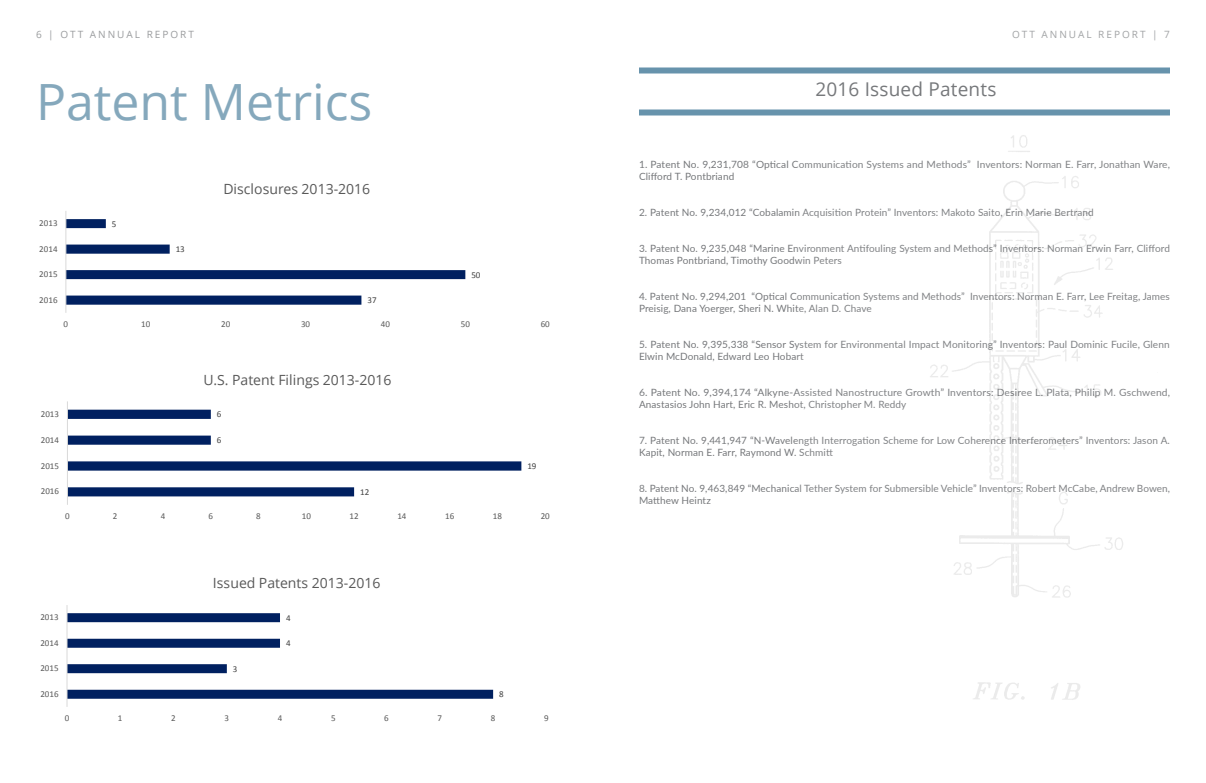
<style>
.page{position:relative;width:1206px;height:783px;background:#fff}
.page>*{position:absolute;margin:0;border:0;box-sizing:border-box;transform-origin:0 0}
.t1{font:50px "Open Sans";color:#6793ac}
.Georgia_bold_italic{font:19px "Open Sans";letter-spacing:.01em;color:#76787b}
.t2{font:14px "Open Sans";color:#595959}
.t3{font:10px/12px "Lato";letter-spacing:.01em;color:#76787b}
.t4{font:10px "Open Sans";letter-spacing:.2em;color:#9a9c9e}
.t5{font:9px "Calibri";color:#595959}
.t6{font:9px "Calibri";color:#404040}
</style>
<div class="page">
<img style="left:797px;top:67px;width:373px;height:633px">
<div style="left:639px;top:68px;width:531px;height:6px;background:#6793ac"></div>
<div style="left:639px;top:110px;width:531px;height:6px;background:#6793ac"></div>
<svg style="left:67px;top:219px;width:398px;height:86px"></svg>
<hr style="left:66px;top:211px;width:1px;height:102px;background:#d9d9d9">
<svg style="left:68px;top:410px;width:453px;height:86px"></svg>
<hr style="left:67px;top:401px;width:1px;height:104px;background:#d9d9d9">
<svg style="left:68px;top:613px;width:425px;height:86px"></svg>
<hr style="left:67px;top:605px;width:1px;height:102px;background:#d9d9d9">
<p class="t4" style="left:36px;top:27px;width:159px">6 | OTT ANNUAL REPORT</p>
<p class="t4" style="left:1012px;top:27px;width:159px">OTT ANNUAL REPORT | 7</p>
<h1 class="t1" style="left:36px;top:68px;width:338px">Patent Metrics</h1>
<p class="t2" style="left:223px;top:180px;width:148px">Disclosures 2013-2016</p>
<p class="t5" style="left:39px;top:217px;width:20px">2013</p>
<p class="t6" style="left:112px;top:218px;width:6px">5</p>
<p class="t5" style="left:39px;top:243px;width:20px">2014</p>
<p class="t6" style="left:176px;top:243px;width:11px">13</p>
<p class="t5" style="left:39px;top:268px;width:20px">2015</p>
<p class="t6" style="left:471px;top:269px;width:11px">50</p>
<p class="t5" style="left:39px;top:294px;width:20px">2016</p>
<p class="t6" style="left:367px;top:294px;width:11px">37</p>
<p class="t5" style="left:64px;top:318px;width:6px">0</p>
<p class="t5" style="left:141px;top:318px;width:11px">10</p>
<p class="t5" style="left:221px;top:318px;width:11px">20</p>
<p class="t5" style="left:301px;top:318px;width:11px">30</p>
<p class="t5" style="left:381px;top:318px;width:11px">40</p>
<p class="t5" style="left:461px;top:318px;width:11px">50</p>
<p class="t5" style="left:541px;top:318px;width:11px">60</p>
<p class="t2" style="left:204px;top:370px;width:190px">U.S. Patent Filings 2013-2016</p>
<p class="t5" style="left:41px;top:408px;width:20px">2013</p>
<p class="t6" style="left:217px;top:409px;width:6px">6</p>
<p class="t5" style="left:41px;top:434px;width:20px">2014</p>
<p class="t6" style="left:217px;top:434px;width:6px">6</p>
<p class="t5" style="left:41px;top:460px;width:20px">2015</p>
<p class="t6" style="left:527px;top:460px;width:11px">19</p>
<p class="t5" style="left:41px;top:486px;width:20px">2016</p>
<p class="t6" style="left:360px;top:486px;width:11px">12</p>
<p class="t5" style="left:65px;top:510px;width:6px">0</p>
<p class="t5" style="left:113px;top:510px;width:6px">2</p>
<p class="t5" style="left:161px;top:510px;width:6px">4</p>
<p class="t5" style="left:209px;top:510px;width:6px">6</p>
<p class="t5" style="left:256px;top:510px;width:6px">8</p>
<p class="t5" style="left:302px;top:510px;width:11px">10</p>
<p class="t5" style="left:350px;top:510px;width:11px">12</p>
<p class="t5" style="left:397px;top:510px;width:11px">14</p>
<p class="t5" style="left:445px;top:510px;width:11px">16</p>
<p class="t5" style="left:493px;top:510px;width:11px">18</p>
<p class="t5" style="left:541px;top:510px;width:11px">20</p>
<p class="t2" style="left:213px;top:574px;width:169px">Issued Patents 2013-2016</p>
<p class="t5" style="left:40px;top:612px;width:20px">2013</p>
<p class="t6" style="left:286px;top:612px;width:6px">4</p>
<p class="t5" style="left:40px;top:637px;width:20px">2014</p>
<p class="t6" style="left:286px;top:638px;width:6px">4</p>
<p class="t5" style="left:40px;top:663px;width:20px">2015</p>
<p class="t6" style="left:233px;top:663px;width:6px">3</p>
<p class="t5" style="left:40px;top:688px;width:20px">2016</p>
<p class="t6" style="left:499px;top:689px;width:6px">8</p>
<p class="t5" style="left:65px;top:713px;width:6px">0</p>
<p class="t5" style="left:118px;top:713px;width:6px">1</p>
<p class="t5" style="left:171px;top:713px;width:6px">2</p>
<p class="t5" style="left:225px;top:713px;width:6px">3</p>
<p class="t5" style="left:278px;top:713px;width:6px">4</p>
<p class="t5" style="left:331px;top:713px;width:6px">5</p>
<p class="t5" style="left:384px;top:713px;width:6px">6</p>
<p class="t5" style="left:438px;top:713px;width:6px">7</p>
<p class="t5" style="left:491px;top:713px;width:6px">8</p>
<p class="t5" style="left:544px;top:713px;width:6px">9</p>
<p class="Georgia_bold_italic" style="left:815px;top:76px;width:182px">2016 Issued Patents</p>
<p class="t3" style="left:639px;top:158px;width:533px">1. Patent No. 9,231,708 “Optical Communication Systems and Methods” Inventors: Norman E. Farr, Jonathan Ware,<br>Clifford T. Pontbriand</p>
<p class="t3" style="left:639px;top:206px;width:456px">2. Patent No. 9,234,012 “Cobalamin Acquisition Protein” Inventors: Makoto Saito, Erin Marie Bertrand</p>
<p class="t3" style="left:639px;top:242px;width:532px">3. Patent No. 9,235,048 “Marine Environment Antifouling System and Methods” Inventors: Norman Erwin Farr, Clifford<br>Thomas Pontbriand, Timothy Goodwin Peters</p>
<p class="t3" style="left:639px;top:290px;width:532px">4. Patent No. 9,294,201 “Optical Communication Systems and Methods” Inventors: Norman E. Farr, Lee Freitag, James<br>Preisig, Dana Yoerger, Sheri N. White, Alan D. Chave</p>
<p class="t3" style="left:639px;top:338px;width:532px">5. Patent No. 9,395,338 “Sensor System for Environmental Impact Monitoring” Inventors: Paul Dominic Fucile, Glenn<br>Elwin McDonald, Edward Leo Hobart</p>
<p class="t3" style="left:639px;top:386px;width:533px">6. Patent No. 9,394,174 “Alkyne-Assisted Nanostructure Growth” Inventors: Desiree L. Plata, Philip M. Gschwend,<br>Anastasios John Hart, Eric R. Meshot, Christopher M. Reddy</p>
<p class="t3" style="left:639px;top:434px;width:532px">7. Patent No. 9,441,947 “N-Wavelength Interrogation Scheme for Low Coherence Interferometers” Inventors: Jason A.<br>Kapit, Norman E. Farr, Raymond W. Schmitt</p>
<p class="t3" style="left:639px;top:482px;width:533px">8. Patent No. 9,463,849 “Mechanical Tether System for Submersible Vehicle” Inventors: Robert McCabe, Andrew Bowen,<br>Matthew Heintz</p>
</div>
